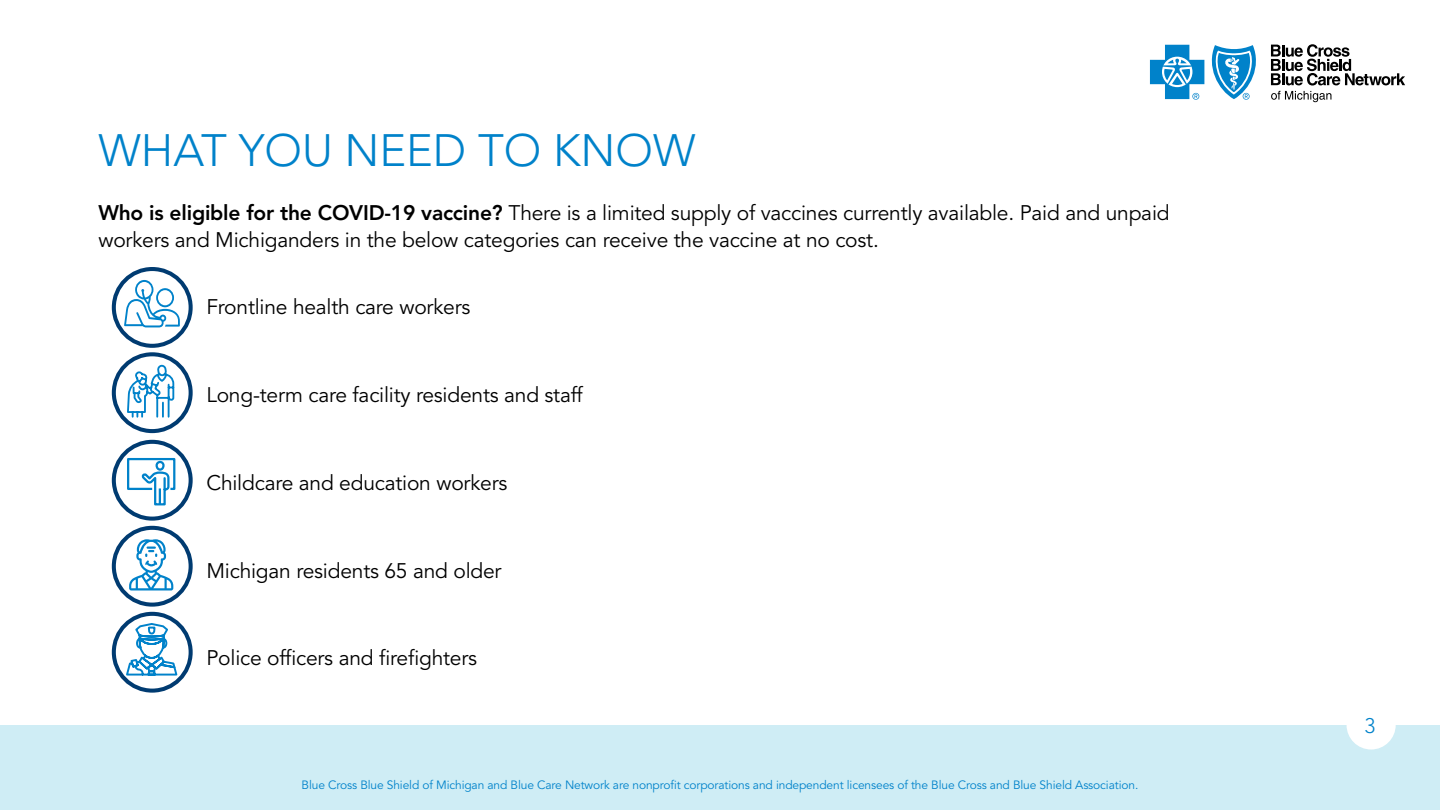
<style>
.page{position:relative;width:1440px;height:810px;background:#fff}
.page>*{position:absolute;margin:0;border:0;box-sizing:border-box;transform-origin:0 0}
.Head_-_From_Bullet_i{font:300 45px "Avenir LT Std";color:#0082ca}
.Body{font:21px/27px "Avenir LT Std";letter-spacing:-.01em;color:#000}
.Bullets{font:21px "Avenir LT Std";letter-spacing:-.01em;color:#000}
.t1{font:300 21px "Avenir LT Std";color:#0082ca}
.t2{font:12px "Avenir LT Std";letter-spacing:-.01em;color:#0082ca}
.s1{font-weight:800}
</style>
<div class="page">
<div style="left:0;top:725px;width:1440px;height:85px;background:#cfedf5"></div>
<svg style="left:1271px;top:44px;width:134px;height:58px"></svg>
<svg style="left:1150px;top:45px;width:106px;height:55px"></svg>
<div style="left:1346px;top:700px;width:49px;height:50px;background:#fff;border-radius:50%"></div>
<div style="left:112px;top:352px;width:81px;height:81px;border:4px solid #003b71;border-radius:50%"></div>
<div style="left:112px;top:267px;width:81px;height:81px;border:4px solid #003b71;border-radius:50%"></div>
<div style="left:112px;top:440px;width:81px;height:81px;border:4px solid #003b71;border-radius:50%"></div>
<div style="left:112px;top:526px;width:81px;height:81px;border:4px solid #003b71;border-radius:50%"></div>
<svg style="left:129px;top:539px;width:44px;height:51px"></svg>
<svg style="left:126px;top:458px;width:50px;height:49px"></svg>
<svg style="left:126px;top:363px;width:49px;height:56px"></svg>
<svg style="left:124px;top:280px;width:56px;height:47px"></svg>
<svg style="left:124px;top:622px;width:55px;height:55px"></svg>
<div style="left:112px;top:612px;width:81px;height:81px;border:4px solid #003b71;border-radius:50%"></div>
<p class="Head_-_From_Bullet_i" style="left:98px;top:124px;width:599px">WHAT YOU NEED TO KNOW</p>
<p class="Body" style="left:98px;top:200px;width:1072px"><span class="s1">Who is eligible for the COVID-19 vaccine?</span> There is a limited supply of vaccines currently available. Paid and unpaid workers and Michiganders in the below categories can receive the vaccine at no cost.</p>
<p class="Bullets" style="left:206px;top:295px;width:265px">Frontline health care workers</p>
<p class="Bullets" style="left:206px;top:383px;width:378px">Long-term care facility residents and staff</p>
<p class="Bullets" style="left:206px;top:470px;width:302px">Childcare and education workers</p>
<p class="Bullets" style="left:206px;top:558px;width:297px">Michigan residents 65 and older</p>
<p class="Bullets" style="left:206px;top:646px;width:272px">Police officers and firefighters</p>
<p class="t2" style="left:302px;top:778px;width:838px">Blue Cross Blue Shield of Michigan and Blue Care Network are nonprofit corporations and independent licensees of the Blue Cross and Blue Shield Association.</p>
<p class="t1" style="left:1364px;top:713px;width:12px">3</p>
</div>
